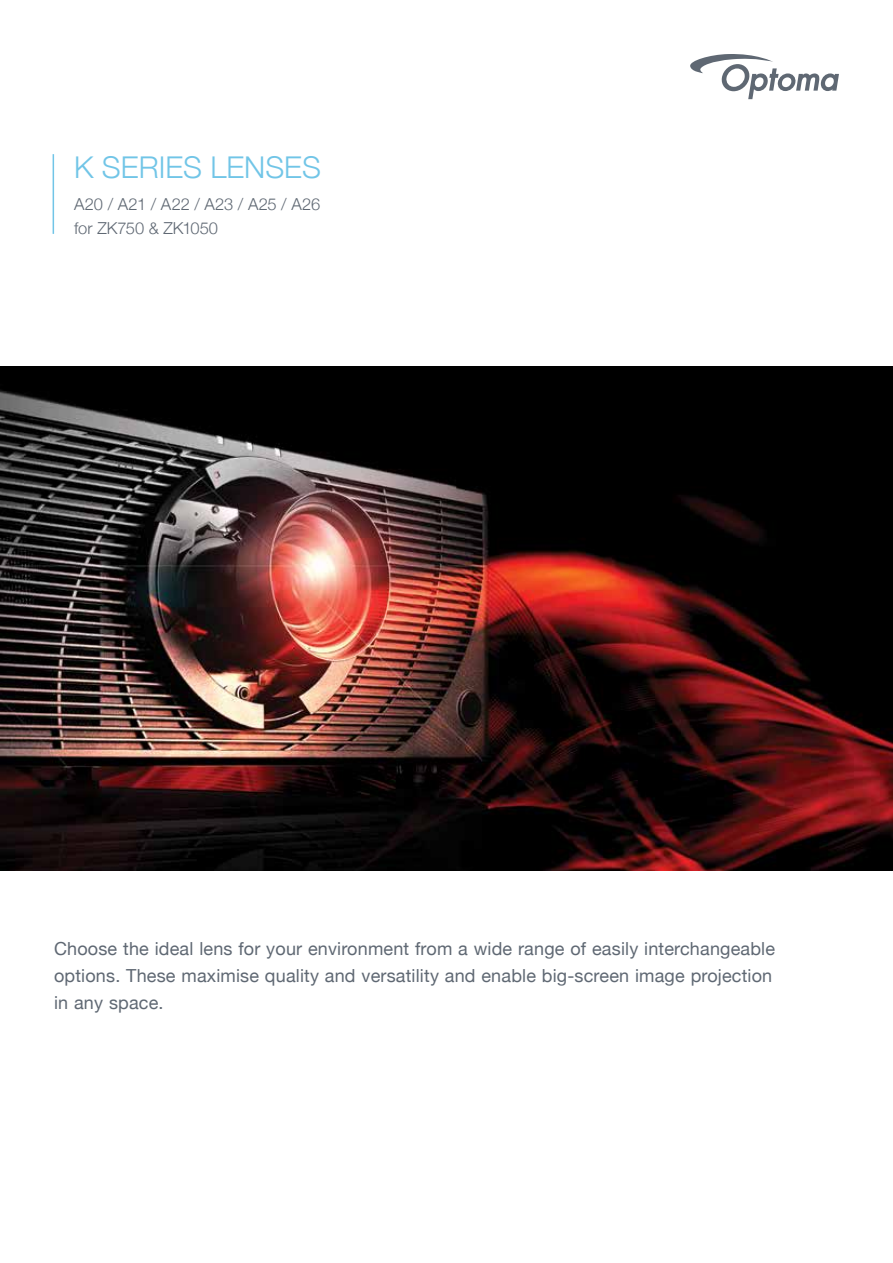
<style>
.page{position:relative;width:893px;height:1263px;background:#fff}
.page>*{position:absolute;margin:0;border:0;box-sizing:border-box;transform-origin:0 0}
.t1{font:300 30px "Helvetica Neue";color:#71c5e7}
.t2{font:18px/27px "Helvetica Neue";letter-spacing:.01em;color:#5f6873}
.t3{font:300 16.5px/24px "Helvetica Neue";letter-spacing:-.005em;color:#5f6873}
</style>
<div class="page">
<svg style="left:690px;top:54px;width:149px;height:45px"></svg>
<hr style="left:53px;top:154px;width:1px;height:80px;background:#71c5e7">
<img style="left:0;top:367px;width:893px;height:503px">
<h1 class="t1" style="left:74px;top:143px;width:248px">K SERIES LENSES</h1>
<p class="t3" style="left:74px;top:191px;width:247px">A20 / A21 / A22 / A23 / A25 / A26 for ZK750 &amp; ZK1050</p>
<p class="t2" style="left:54px;top:936px;width:722px">Choose the ideal lens for your environment from a wide range of easily interchangeable options. These maximise quality and versatility and enable big-screen image projection in any space.</p>
</div>
